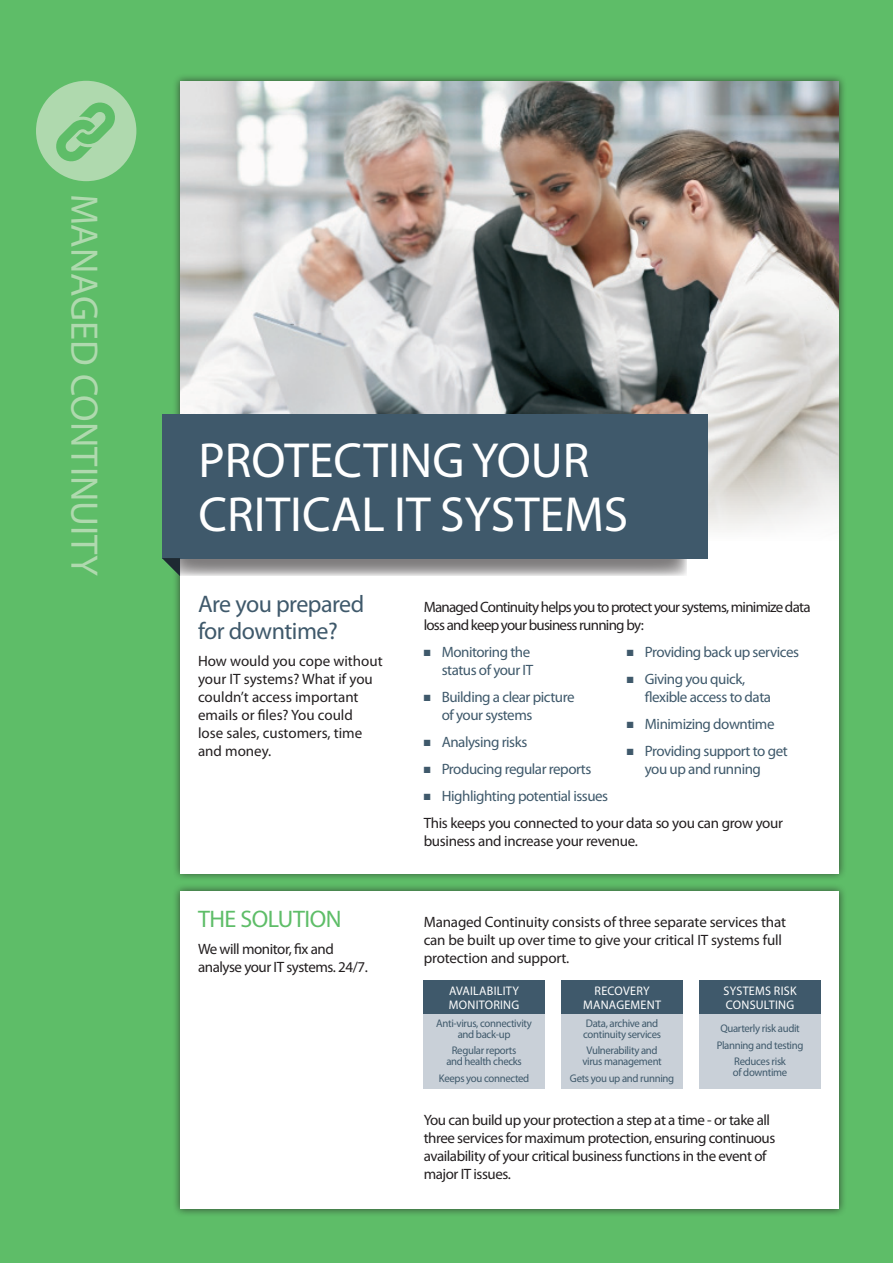
<style>
.page{position:relative;width:893px;height:1263px;background:#5ebd68}
.page>*{position:absolute;margin:0;border:0;box-sizing:border-box;transform-origin:0 0}
.t1{font:49.5px/54px "Myriad Pro";color:#fff}
.t2{font:38.55px "Myriad Pro";color:#afd9ae}
.t3{font:24px/27px "Myriad Pro";letter-spacing:-.02em;color:#3f596b}
.t4{font:24px "Myriad Pro";letter-spacing:-.02em;color:#5ebd68}
.t5{font:15px/18px "Myriad Pro";letter-spacing:-.025em;color:#231f20}
.t6{font:15px/18px "Myriad Pro";letter-spacing:-.03em;color:#3f596b}
.t7{font:15px/18px "Myriad Pro";color:#231f20}
.t8{font:15px/18px "Myriad Pro";letter-spacing:-.05em;color:#231f20}
.t9{font:12.45px/13.8px "Myriad Pro";letter-spacing:.02em;color:#fff}
.t10{font:11.1px/11.1px "Myriad Pro";letter-spacing:-.03em;color:#3f596b;text-align:center}
</style>
<div class="page">
<div style="left:36px;top:81px;width:100px;height:100px;background:#afd9ae;border-radius:50%"></div>
<svg style="left:56px;top:102px;width:59px;height:60px"></svg>
<div style="left:172px;top:73px;width:675px;height:808px;background:#231f20;opacity:.75"></div>
<div style="left:180px;top:81px;width:659px;height:792px;background:#fff"></div>
<div style="left:172px;top:883px;width:675px;height:334px;background:#231f20;opacity:.75"></div>
<div style="left:180px;top:891px;width:659px;height:318px;background:#fff"></div>
<img style="left:180px;top:81px;width:659px;height:459px">
<svg style="left:180px;top:558px;width:507px;height:18px;background:#9c9c9d"></svg>
<div style="left:162px;top:414px;width:545px;height:144px;background:#3f596b"></div>
<svg style="left:162px;top:558px;width:18px;height:18px"></svg>
<div style="left:699px;top:1014px;width:122px;height:74px;background:#c9d0d8"></div>
<div style="left:699px;top:981px;width:122px;height:33px;background:#3f596b"></div>
<div style="left:423px;top:1014px;width:122px;height:74px;background:#c9d0d8"></div>
<div style="left:423px;top:980px;width:122px;height:34px;background:#3f596b"></div>
<div style="left:561px;top:1014px;width:122px;height:74px;background:#c9d0d8"></div>
<div style="left:561px;top:981px;width:122px;height:33px;background:#3f596b"></div>
<h2 class="t2" style="left:108px;top:194px;width:384px;rotate:90deg">MANAGED CONTINUITY</h2>
<h1 class="t1" style="left:198px;top:433px;width:431px">PROTECTING YOUR<br>CRITICAL IT SYSTEMS</h1>
<h3 class="t3" style="left:198px;top:590px;width:168px">Are you prepared for downtime?</h3>
<p class="t7" style="left:198px;top:652px;width:186px">How would you cope without your IT systems? What if you couldn’t access important emails or files? You could<br>lose sales, customers, time and money.</p>
<h3 class="t4" style="left:198px;top:904px;width:145px">THE SOLUTION</h3>
<p class="t5" style="left:198px;top:940px;width:171px">We will monitor, fix and analyse your IT systems. 24/7.</p>
<p class="t8" style="left:424px;top:598px;width:388px">Managed Continuity helps you to protect your systems, minimize data loss and keep your business running by:</p>
<p class="t6" style="left:424px;top:643px;width:111px;text-align:right">■ Monitoring the status of your IT</p>
<p class="t6" style="left:442px;top:688px;width:134px;text-indent:-18px">■ Building a clear picture of your systems</p>
<p class="t6" style="left:424px;top:733px;width:105px">■ Analysing risks</p>
<p class="t6" style="left:424px;top:760px;width:169px">■ Producing regular reports</p>
<p class="t6" style="left:424px;top:787px;width:186px">■ Highlighting potential issues</p>
<p class="t6" style="left:627px;top:643px;width:174px">■ Providing back up services</p>
<p class="t6" style="left:645px;top:670px;width:128px;text-indent:-18px">■ Giving you quick, flexible access to data</p>
<p class="t6" style="left:627px;top:715px;width:149px">■ Minimizing downtime</p>
<p class="t6" style="left:627px;top:742px;width:162px;text-align:center">■ Providing support to get you up and running</p>
<p class="t5" style="left:424px;top:814px;width:361px">This keeps you connected to your data so you can grow your business and increase your revenue.</p>
<p class="t5" style="left:424px;top:913px;width:364px">Managed Continuity consists of three separate services that can be built up over time to give your critical IT systems full protection and support.</p>
<p class="t9" style="left:449px;top:984px;width:72px">AVAILABILITY<br>MONITORING</p>
<p class="t10" style="left:436px;top:1017px;width:97px">Anti-virus, connectivity and back-up</p>
<p class="t10" style="left:446px;top:1045px;width:77px">Regular reports and health checks</p>
<p class="t10" style="left:439px;top:1072px;width:92px">Keeps you connected</p>
<p class="t9" style="left:583px;top:984px;width:79px;text-align:center">RECOVERY<br>MANAGEMENT</p>
<p class="t10" style="left:583px;top:1017px;width:79px;text-align:left">Data, archive and continuity services</p>
<p class="t10" style="left:582px;top:1045px;width:81px">Vulnerability and virus management</p>
<p class="t10" style="left:570px;top:1072px;width:106px">Gets you up and running</p>
<p class="t9" style="left:724px;top:984px;width:74px">SYSTEMS RISK<br>CONSULTING</p>
<p class="t10" style="left:717px;top:1020px;width:88px;line-height:16.6px">Quarterly risk audit<br>Planning and testing<br>Reduces risk</p>
<p class="t10" style="left:733px;top:1067px;width:56px">of downtime</p>
<p class="t5" style="left:424px;top:1111px;width:353px">You can build up your protection a step at a time - or take all three services for maximum protection, ensuring continuous availability of your critical business functions in the event of major IT issues.</p>
</div>
